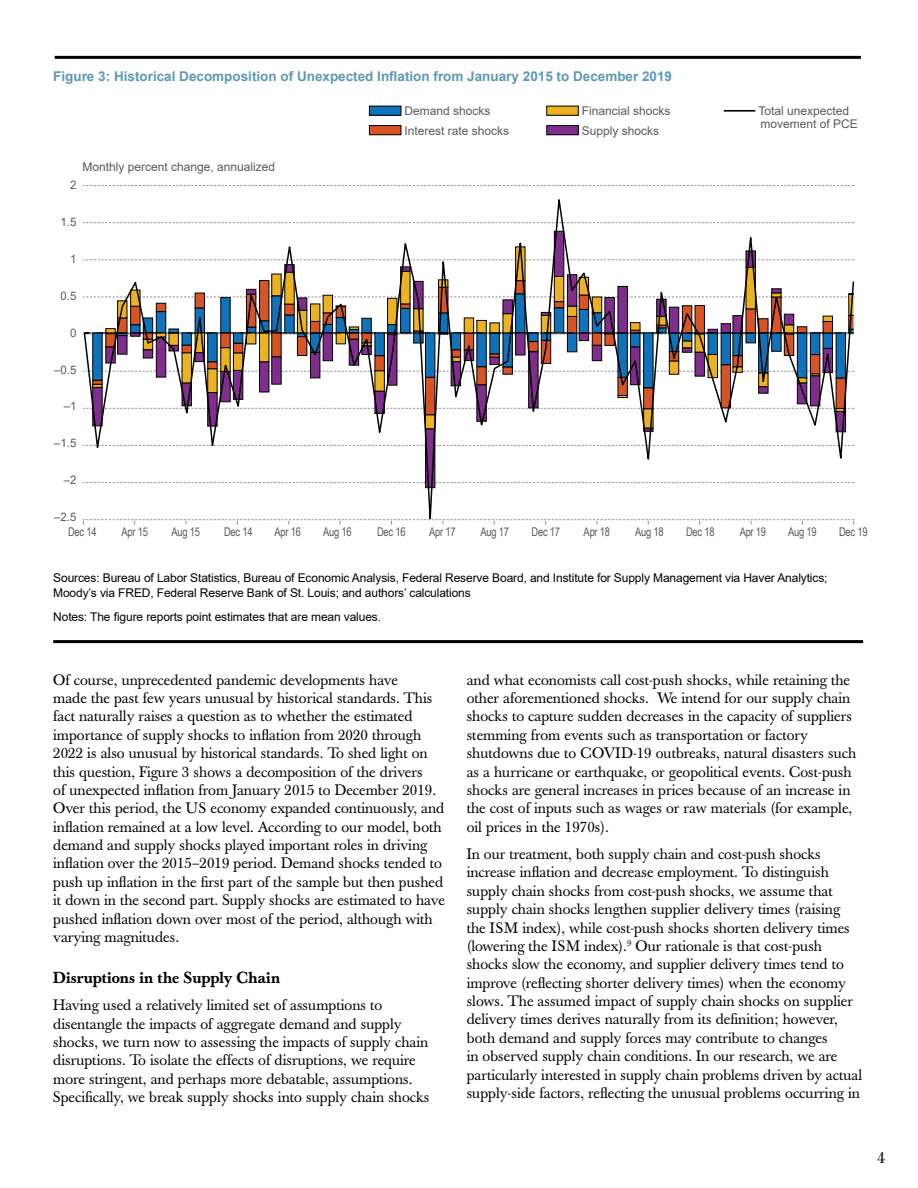
<style>
.page{position:relative;width:918px;height:1188px;background:#fff}
.page>*{position:absolute;margin:0;border:0;box-sizing:border-box;transform-origin:0 0}
.t1{font:500 15.75px "Baskerville";color:#000}
.t2{font:15.75px "Baskerville";color:#000}
.t3{font:15px/18.5px "Baskerville";color:#000}
.t4{font:700 13.5px "Arial";color:#5c99b5}
.t5{font:12px/15px "Arial";letter-spacing:-.01em;color:#000}
.t6{font:12px/19.5px "Arial";color:#58595b}
.t7{font:12px "Arial Narrow";letter-spacing:-.02em;color:#58595b;scale:.95 1}
.t8{font:11.7px "Arial";color:#58595b}
</style>
<div class="page">
<svg style="left:83px;top:185px;width:771px;height:1px"></svg>
<hr style="left:55px;top:56px;width:806px;height:3px;background:#000">
<hr style="left:53px;top:640px;width:810px;height:3px;background:#000">
<svg style="left:83px;top:199px;width:772px;height:326px"></svg>
<svg style="left:83px;top:333px;width:771px;height:2px"></svg>
<div style="left:369px;top:106px;width:32px;height:9px;background:#1072ba"></div>
<div style="left:369px;top:126px;width:32px;height:9px;background:#d75427"></div>
<div style="left:369px;top:125px;width:32px;height:10px;border:1px solid #000"></div>
<div style="left:547px;top:106px;width:31px;height:9px;background:#ecb221"></div>
<div style="left:547px;top:126px;width:31px;height:9px;background:#802e8d"></div>
<div style="left:547px;top:125px;width:31px;height:10px;border:1px solid #000"></div>
<hr style="left:724px;top:110px;width:31px;height:2px;background:#000">
<p class="t4" style="left:53px;top:66px;width:620px">Figure 3: Historical Decomposition of Unexpected Inflation from January 2015 to December 2019</p>
<p class="t6" style="left:83px;top:157px;width:194px">Monthly percent change, annualized</p>
<p class="t8" style="left:70px;top:177px;width:8px">2</p>
<p class="t8" style="left:61px;top:214px;width:17px">1.5</p>
<p class="t8" style="left:70px;top:251px;width:8px">1</p>
<p class="t8" style="left:61px;top:288px;width:17px">0.5</p>
<p class="t8" style="left:70px;top:325px;width:8px">0</p>
<p class="t8" style="left:54px;top:361px;width:24px">–0.5</p>
<p class="t8" style="left:64px;top:398px;width:14px">–1</p>
<p class="t8" style="left:54px;top:435px;width:24px">–1.5</p>
<p class="t8" style="left:64px;top:472px;width:14px">–2</p>
<p class="t8" style="left:54px;top:509px;width:24px">–2.5</p>
<p class="t6" style="left:405px;top:101px;width:106px">Demand shocks<br>Interest rate shocks</p>
<p class="t6" style="left:582px;top:101px;width:90px">Financial shocks<br>Supply shocks</p>
<p class="t6" style="left:759px;top:104px;width:101px;line-height:13.5px">Total unexpected movement of PCE</p>
<p class="t7" style="left:68px;top:523px;width:31px">Dec 14</p>
<p class="t7" style="left:122px;top:523px;width:29px">Apr 15</p>
<p class="t7" style="left:172px;top:523px;width:31px">Aug 15</p>
<p class="t7" style="left:224px;top:523px;width:31px">Dec 14</p>
<p class="t7" style="left:275px;top:523px;width:29px">Apr 16</p>
<p class="t7" style="left:323px;top:523px;width:31px">Aug 16</p>
<p class="t7" style="left:377px;top:523px;width:31px">Dec 16</p>
<p class="t7" style="left:429px;top:523px;width:29px">Apr 17</p>
<p class="t7" style="left:481px;top:523px;width:31px">Aug 17</p>
<p class="t7" style="left:532px;top:523px;width:31px">Dec 17</p>
<p class="t7" style="left:584px;top:523px;width:29px">Apr 18</p>
<p class="t7" style="left:635px;top:523px;width:31px">Aug 18</p>
<p class="t7" style="left:686px;top:523px;width:31px">Dec 18</p>
<p class="t7" style="left:740px;top:523px;width:29px">Apr 19</p>
<p class="t7" style="left:788px;top:523px;width:31px">Aug 19</p>
<p class="t7" style="left:839px;top:523px;width:31px">Dec 19</p>
<p class="t5" style="left:53px;top:570px;width:776px">Sources: Bureau of Labor Statistics, Bureau of Economic Analysis, Federal Reserve Board, and Institute for Supply Management via Haver Analytics;<br>Moody’s via FRED, Federal Reserve Bank of St. Louis; and authors’ calculations</p>
<p class="t5" style="left:53px;top:609px;width:329px">Notes: The figure reports point estimates that are mean values.</p>
<p class="t3" style="left:53px;top:671px;width:393px">Of course, unprecedented pandemic developments have<br>made the past few years unusual by historical standards. This fact naturally raises a question as to whether the estimated importance of supply shocks to inflation from 2020 through 2022 is also unusual by historical standards. To shed light on this question, Figure 3 shows a decomposition of the drivers<br>of unexpected inflation from January 2015 to December 2019.<br>Over this period, the US economy expanded continuously, and inflation remained at a low level. According to our model, both demand and supply shocks played important roles in driving inflation over the 2015–2019 period. Demand shocks tended to push up inflation in the first part of the sample but then pushed it down in the second part. Supply shocks are estimated to have pushed inflation down over most of the period, although with varying magnitudes.</p>
<p class="t1" style="left:53px;top:968px;width:229px">Disruptions in the Supply Chain</p>
<p class="t3" style="left:53px;top:996px;width:378px">Having used a relatively limited set of assumptions to disentangle the impacts of aggregate demand and supply shocks, we turn now to assessing the impacts of supply chain disruptions. To isolate the effects of disruptions, we require more stringent, and perhaps more debatable, assumptions.<br>Specifically, we break supply shocks into supply chain shocks</p>
<p class="t3" style="left:467px;top:671px;width:391px">and what economists call cost-push shocks, while retaining the other aforementioned shocks. We intend for our supply chain shocks to capture sudden decreases in the capacity of suppliers stemming from events such as transportation or factory shutdowns due to COVID-19 outbreaks, natural disasters such as a hurricane or earthquake, or geopolitical events. Cost-push shocks are general increases in prices because of an increase in the cost of inputs such as wages or raw materials (for example, oil prices in the 1970s).</p>
<p class="t3" style="left:467px;top:845px;width:397px">In our treatment, both supply chain and cost-push shocks increase inflation and decrease employment. To distinguish supply chain shocks from cost-push shocks, we assume that supply chain shocks lengthen supplier delivery times (raising the ISM index), while cost-push shocks shorten delivery times (lowering the ISM index).<sup>9</sup> Our rationale is that cost-push shocks slow the economy, and supplier delivery times tend to improve (reflecting shorter delivery times) when the economy slows. The assumed impact of supply chain shocks on supplier delivery times derives naturally from its definition; however, both demand and supply forces may contribute to changes<br>in observed supply chain conditions. In our research, we are particularly interested in supply chain problems driven by actual supply-side factors, reflecting the unusual problems occurring in</p>
<p class="t2" style="left:878px;top:1148px;width:9px">4</p>
</div>
